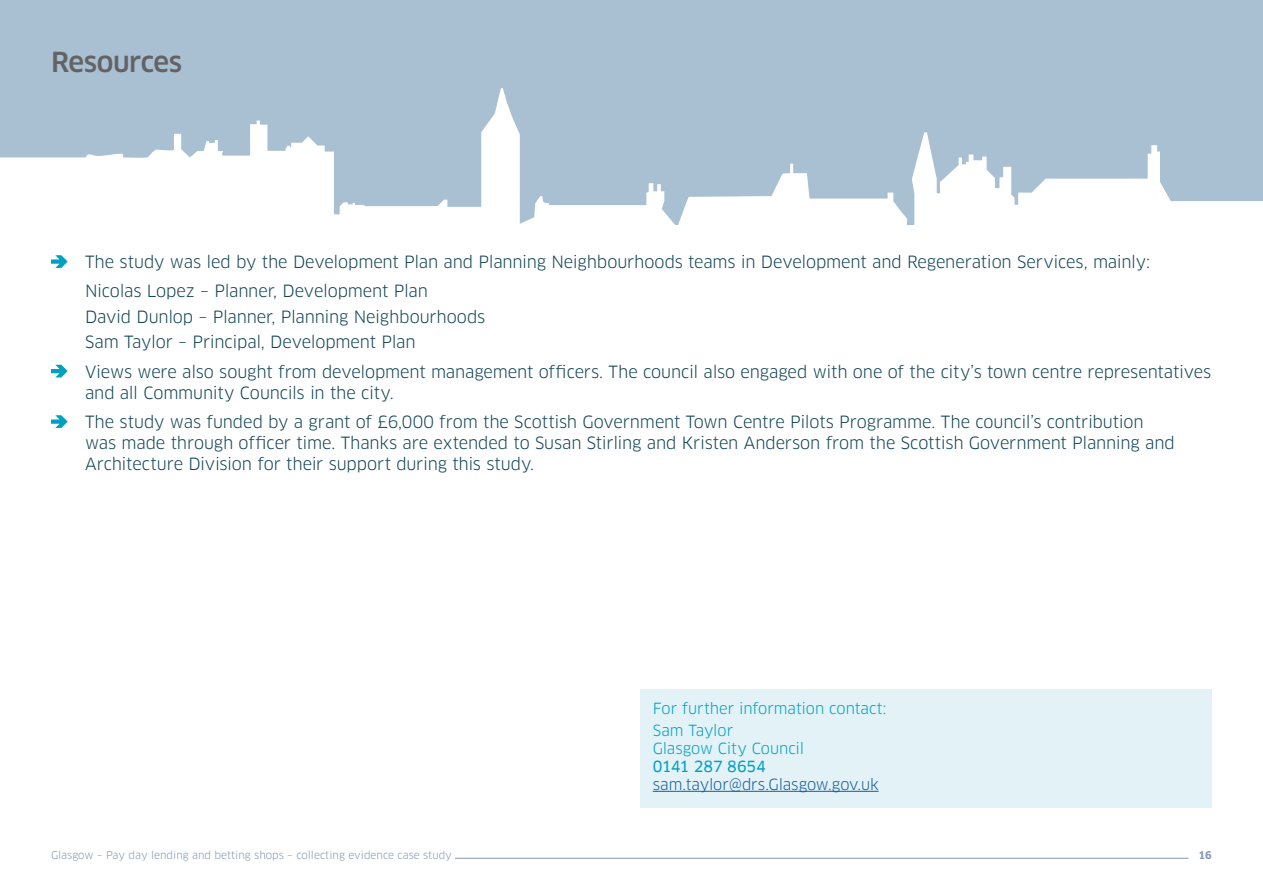
<style>
.page{position:relative;width:1263px;height:893px;background:#fff}
.page>*{position:absolute;margin:0;border:0;box-sizing:border-box;transform-origin:0 0}
.t1{font:500 27px "Clan";letter-spacing:-.02em;color:#636366}
.t2{font:16.5px/21px "Clan LF";letter-spacing:-.01em;color:#134556}
.t3{font:15px/22.2px "Clan LF";letter-spacing:-.005em;color:#00a0c3}
.t4{font:15px "Clan LF";letter-spacing:-.005em;color:#175d9e}
.t5{font:15px "Clan News";letter-spacing:-.015em;color:#00a0c3}
.t6{font:10.5px "Clan LF";color:#8598b5}
.t7{font:700 10.5px "Clan";color:#8598b5}
</style>
<div class="page">
<div style="left:0;top:0;width:1263px;height:230px;background:#a9c0d2"></div>
<svg style="left:0;top:88px;width:1263px;height:142px"></svg>
<div style="left:640px;top:689px;width:572px;height:119px;background:#e2f2f6"></div>
<hr style="left:653px;top:791px;width:226px;height:1px;background:#175d9e">
<svg style="left:51px;top:255px;width:17px;height:13px"></svg>
<svg style="left:51px;top:365px;width:17px;height:12px"></svg>
<svg style="left:51px;top:415px;width:17px;height:13px"></svg>
<hr style="left:455px;top:858px;width:733px;height:1px;background:#8598b5">
<h1 class="t1" style="left:51px;top:45px;width:133px">Resources</h1>
<p class="t2" style="left:85px;top:247px;width:1067px;line-height:29.5px">The study was led by the Development Plan and Planning Neighbourhoods teams in Development and Regeneration Services, mainly:<br>Nicolas Lopez – Planner, Development Plan</p>
<p class="t2" style="left:85px;top:304px;width:402px;line-height:25.2px">David Dunlop – Planner, Planning Neighbourhoods<br>Sam Taylor – Principal, Development Plan</p>
<p class="t2" style="left:85px;top:361px;width:1128px">Views were also sought from development management officers. The council also engaged with one of the city’s town centre representatives and all Community Councils in the city.</p>
<p class="t2" style="left:85px;top:412px;width:1091px">The study was funded by a grant of £6,000 from the Scottish Government Town Centre Pilots Programme. The council’s contribution was made through officer time. Thanks are extended to Susan Stirling and Kristen Anderson from the Scottish Government Planning and<br>Architecture Division for their support during this study.</p>
<p class="t3" style="left:653px;top:697px;width:235px">For further information contact:<br>Sam Taylor</p>
<p class="t3" style="left:653px;top:738px;width:153px">Glasgow City Council</p>
<p class="t5" style="left:653px;top:758px;width:115px">0141 287 8654</p>
<p class="t4" style="left:653px;top:775px;width:227px">sam.taylor@drs.Glasgow.gov.uk</p>
<p class="t6" style="left:51px;top:848px;width:402px">Glasgow – Pay day lending and betting shops – collecting evidence case study</p>
<p class="t7" style="left:1198px;top:848px;width:15px">16</p>
</div>
